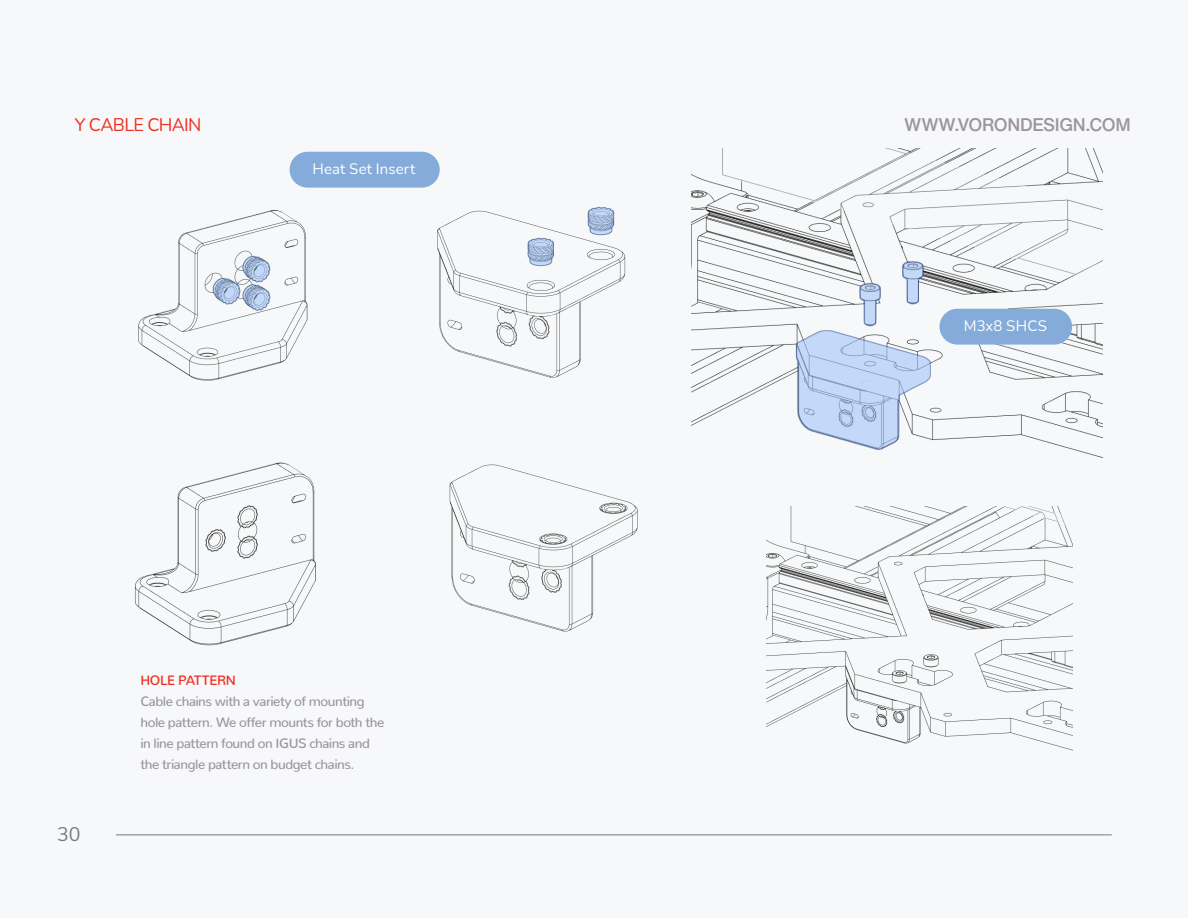
<style>
.page{position:relative;width:1188px;height:918px;background:#f7f8f9}
.page>*{position:absolute;margin:0;border:0;box-sizing:border-box;transform-origin:0 0}
.t1{font:19.5px "Nunito";color:#797a7f}
.t2{font:500 18px "Helvetica Now Text";letter-spacing:-.025em;color:#9c959d}
.Page_Title{font:18px "Nunito";letter-spacing:-.035em;color:#ed3024}
.Callout_Text{font:15px "Nunito";letter-spacing:.01em;color:#fff}
.Info_Text{font:500 13.5px/21px "Nunito";letter-spacing:-.035em;color:#9c959d}
.Info_Header{font:500 13.5px "Nunito";letter-spacing:-.025em;color:#ed3024}
</style>
<div class="page">
<hr style="left:116px;top:834px;width:996px;height:1px;background:#797a7f">
<img style="left:138px;top:210px;width:170px;height:171px">
<img style="left:135px;top:462px;width:181px;height:184px">
<img style="left:437px;top:206px;width:189px;height:172px">
<img style="left:449px;top:464px;width:189px;height:168px">
<img style="left:691px;top:149px;width:411px;height:309px">
<img style="left:767px;top:507px;width:305px;height:244px">
<div style="left:290px;top:152px;width:150px;height:36px;background:#85abda;border-radius:18px"></div>
<div style="left:939px;top:309px;width:133px;height:36px;background:#85abda;border-radius:18px"></div>
<p class="Page_Title" style="left:75px;top:112px;width:128px">Y CABLE CHAIN</p>
<p class="Callout_Text" style="left:312px;top:159px;width:104px">Heat Set Insert</p>
<h1 class="t1" style="left:57px;top:821px;width:25px">30</h1>
<p class="Info_Header" style="left:140px;top:668px;width:97px">HOLE PATTERN</p>
<p class="Info_Text" style="left:140px;top:689px;width:246px">Cable chains with a variety of mounting hole pattern. We offer mounts for both the in line pattern found on IGUS chains and the triangle pattern on budget chains.</p>
<h2 class="t2" style="left:904px;top:111px;width:228px">WWW.VORONDESIGN.COM</h2>
<p class="Callout_Text" style="left:964px;top:316px;width:85px">M3x8 SHCS</p>
</div>
